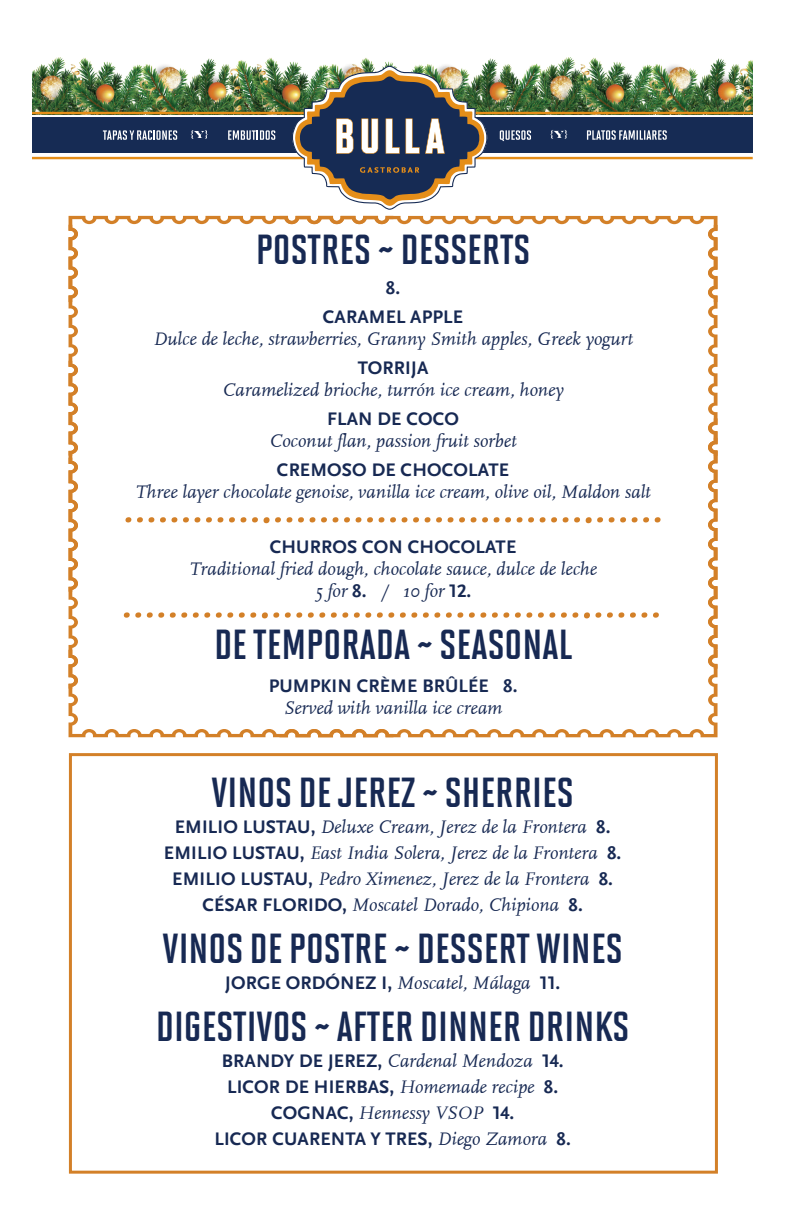
<style>
.page{position:relative;width:789px;height:1224px;background:#fff}
.page>*{position:absolute;margin:0;border:0;box-sizing:border-box;transform-origin:0 0}
.t1{font:42px "Solano Gothic MVB Bd Cap";color:#172953}
.t2{font:italic 19px/22px "FF Scala";color:#172953;text-align:center}
.t3{font:700 19px "Scala Sans OT";letter-spacing:.01em;color:#172953}
.s1{font-family:"Scala Sans OT";font-weight:700;font-style:normal}
.s2{font-family:"FF Scala";font-weight:400;font-style:italic}
</style>
<div class="page">
<svg style="left:69px;top:216px;width:648px;height:521px"></svg>
<img style="left:33px;top:58px;width:720px;height:54px">
<div style="left:33px;top:118px;width:720px;height:35px;background:#162b54"></div>
<svg style="left:500px;top:130px;width:31px;height:11px"></svg>
<svg style="left:550px;top:130px;width:17px;height:9px"></svg>
<svg style="left:587px;top:130px;width:80px;height:10px"></svg>
<svg style="left:103px;top:130px;width:74px;height:10px"></svg>
<svg style="left:191px;top:130px;width:17px;height:9px"></svg>
<svg style="left:228px;top:130px;width:47px;height:10px"></svg>
<hr style="left:33px;top:112px;width:720px;height:2px;background:#e58e19">
<hr style="left:33px;top:157px;width:720px;height:2px;background:#e58e19">
<img style="left:291px;top:66px;width:197px;height:144px">
<div style="left:69px;top:753px;width:649px;height:421px;border:3px solid #d38028"></div>
<p class="t1" style="left:256px;top:227px;width:276px">POSTRES ~ DESSERTS</p>
<p class="t3" style="left:386px;top:277px;width:16px">8.</p>
<p class="t2" style="left:153px;top:306px;width:481px"><span class="s1">CARAMEL APPLE<br></span>Dulce de leche, strawberries, Granny Smith apples, Greek yogurt</p>
<p class="t2" style="left:223px;top:357px;width:342px"><span class="s1">TORRIJA<br></span>Caramelized brioche, turrón ice cream, honey</p>
<p class="t2" style="left:269px;top:409px;width:249px"><span class="s1">FLAN DE COCO<br></span>Coconut flan, passion fruit sorbet</p>
<p class="t2" style="left:135px;top:460px;width:517px"><span class="s1">CREMOSO DE CHOCOLATE<br></span>Three layer chocolate genoise, vanilla ice cream, olive oil, Maldon salt</p>
<p class="t2" style="left:189px;top:536px;width:409px"><span class="s1">CHURROS CON CHOCOLATE<br></span>Traditional fried dough, chocolate sauce, dulce de leche<br>5 for <span class="s1">8.</span> / 10 for <span class="s1">12.</span></p>
<p class="t1" style="left:214px;top:621px;width:359px">DE TEMPORADA ~ SEASONAL</p>
<p class="t2" style="left:269px;top:676px;width:250px"><span class="s1">PUMPKIN CRÈME BRÛLÉE 8.<br></span>Served with vanilla ice cream</p>
<p class="t1" style="left:211px;top:769px;width:364px">VINOS DE JEREZ ~ SHERRIES</p>
<p class="t2" style="left:175px;top:816px;width:437px"><span class="s1">EMILIO LUSTAU,</span> Deluxe Cream, Jerez de la Frontera <span class="s1">8.</span></p>
<p class="t2" style="left:164px;top:842px;width:459px"><span class="s1">EMILIO LUSTAU,</span> East India Solera, Jerez de la Frontera <span class="s1">8.</span></p>
<p class="t2" style="left:172px;top:868px;width:442px"><span class="s1">EMILIO LUSTAU,</span> Pedro Ximenez, Jerez de la Frontera <span class="s1">8.</span></p>
<p class="t2" style="left:202px;top:894px;width:382px"><span class="s1">CÉSAR FLORIDO,</span> Moscatel Dorado, Chipiona <span class="s1">8.</span></p>
<p class="t1" style="left:163px;top:925px;width:461px">VINOS DE POSTRE ~ DESSERT WINES</p>
<p class="t3" style="left:225px;top:972px;width:336px">JORGE ORDÓNEZ I, <span class="s2">Moscatel, Málaga</span> 11.</p>
<p class="t1" style="left:156px;top:1003px;width:475px">DIGESTIVOS ~ AFTER DINNER DRINKS</p>
<p class="t3" style="left:222px;top:1050px;width:343px">BRANDY DE JEREZ, <span class="s2">Cardenal Mendoza</span> 14.</p>
<p class="t3" style="left:227px;top:1076px;width:333px">LICOR DE HIERBAS, <span class="s2">Homemade recipe</span> 8.</p>
<p class="t2" style="left:271px;top:1102px;width:245px"><span class="s1">COGNAC,</span> Hennessy VSOP <span class="s1">14.</span></p>
<p class="t3" style="left:214px;top:1128px;width:358px">LICOR CUARENTA Y TRES, <span class="s2">Diego Zamora</span> 8.</p>
</div>
